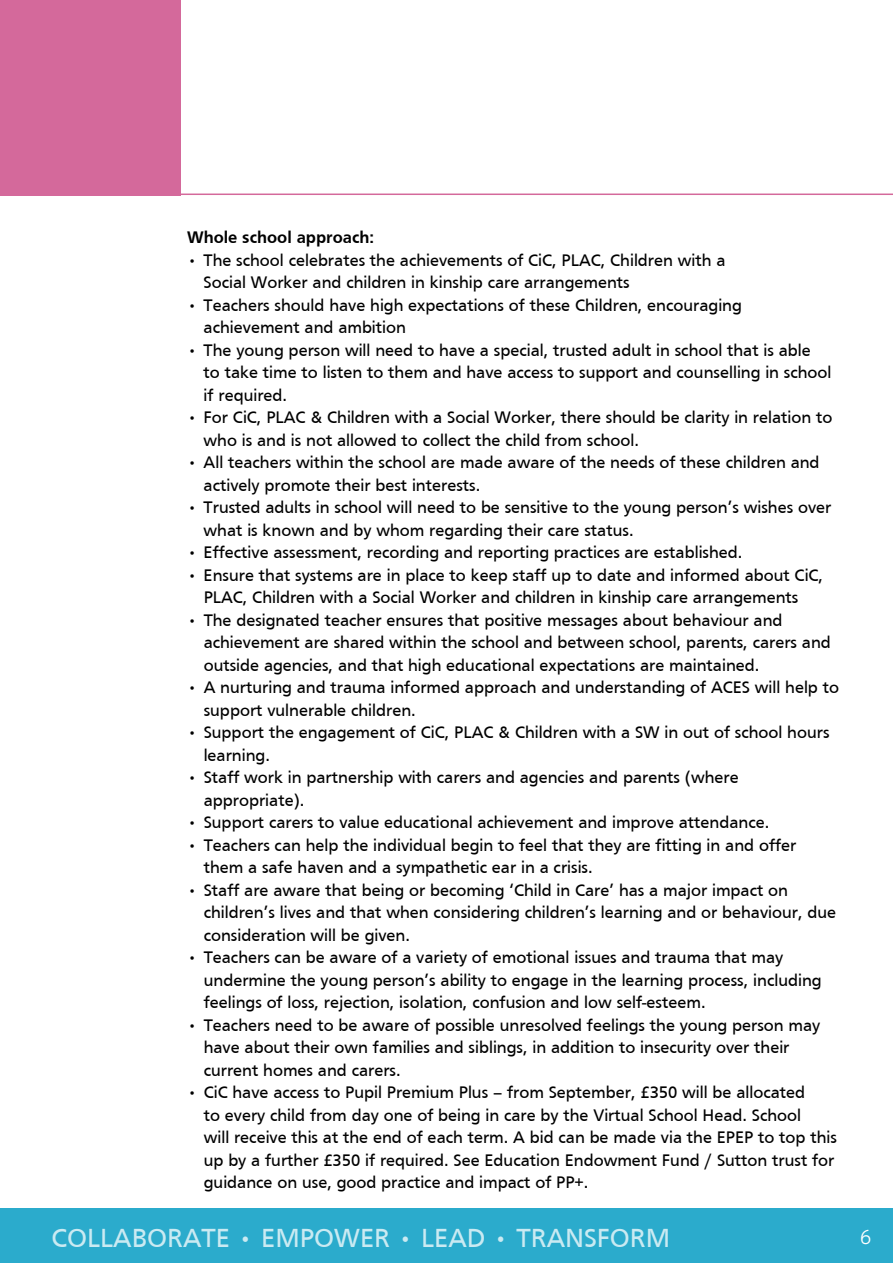
<style>
.page{position:relative;width:893px;height:1263px;background:#fff}
.page>*{position:absolute;margin:0;border:0;box-sizing:border-box;transform-origin:0 0}
.t1{font:27px "Frutiger";color:#caeaf2}
.t2{font:300 19.5px "Aller";color:#fff}
.t3{font:17.25px/22.5px "Frutiger";color:#000}
.t4{font:700 17.25px "Frutiger";color:#000}
</style>
<div class="page">
<div style="left:0;top:1209px;width:893px;height:54px;background:#2babcc"></div>
<hr style="left:181px;top:194px;width:712px;height:1px;background:#d4699b">
<div style="left:0;top:0;width:180px;height:196px;background:#d4699b"></div>
<p class="t4" style="left:187px;top:228px;width:189px">Whole school approach:</p>
<p class="t3" style="left:204px;top:249px;width:523px;text-indent:-17px">• The school celebrates the achievements of CiC, PLAC, Children with a<br>Social Worker and children in kinship care arrangements</p>
<p class="t3" style="left:204px;top:294px;width:540px;text-indent:-17px">• Teachers should have high expectations of these Children, encouraging achievement and ambition</p>
<p class="t3" style="left:204px;top:339px;width:629px;text-indent:-17px">• The young person will need to have a special, trusted adult in school that is able<br>to take time to listen to them and have access to support and counselling in school if required.</p>
<p class="t3" style="left:204px;top:406px;width:630px;text-indent:-17px">• For CiC, PLAC &amp; Children with a Social Worker, there should be clarity in relation to who is and is not allowed to collect the child from school.</p>
<p class="t3" style="left:204px;top:451px;width:617px;text-indent:-17px">• All teachers within the school are made aware of the needs of these children and actively promote their best interests.</p>
<p class="t3" style="left:204px;top:496px;width:629px;text-indent:-17px">• Trusted adults in school will need to be sensitive to the young person’s wishes over what is known and by whom regarding their care status.</p>
<p class="t3" style="left:187px;top:541px;width:557px">• Effective assessment, recording and reporting practices are established.</p>
<p class="t3" style="left:187px;top:564px;width:638px;text-align:center">• Ensure that systems are in place to keep staff up to date and informed about CiC,<br>PLAC, Children with a Social Worker and children in kinship care arrangements</p>
<p class="t3" style="left:204px;top:609px;width:629px;text-indent:-17px">• The designated teacher ensures that positive messages about behaviour and achievement are shared within the school and between school, parents, carers and outside agencies, and that high educational expectations are maintained.</p>
<p class="t3" style="left:204px;top:676px;width:637px;text-indent:-17px">• A nurturing and trauma informed approach and understanding of ACES will help to support vulnerable children.</p>
<p class="t3" style="left:204px;top:721px;width:627px;text-indent:-17px">• Support the engagement of CiC, PLAC &amp; Children with a SW in out of school hours learning.</p>
<p class="t3" style="left:204px;top:766px;width:536px;text-indent:-17px">• Staff work in partnership with carers and agencies and parents (where appropriate).</p>
<p class="t3" style="left:187px;top:811px;width:584px">• Support carers to value educational achievement and improve attendance.</p>
<p class="t3" style="left:204px;top:833px;width:594px;text-indent:-17px">• Teachers can help the individual begin to feel that they are fitting in and offer them a safe haven and a sympathetic ear in a crisis.</p>
<p class="t3" style="left:204px;top:878px;width:634px;text-indent:-17px">• Staff are aware that being or becoming ‘Child in Care’ has a major impact on children’s lives and that when considering children’s learning and or behaviour, due consideration will be given.</p>
<p class="t3" style="left:204px;top:946px;width:619px;text-indent:-17px">• Teachers can be aware of a variety of emotional issues and trauma that may undermine the young person’s ability to engage in the learning process, including feelings of loss, rejection, isolation, confusion and low self-esteem.</p>
<p class="t3" style="left:204px;top:1013px;width:618px;text-indent:-17px">• Teachers need to be aware of possible unresolved feelings the young person may have about their own families and siblings, in addition to insecurity over their current homes and carers.</p>
<p class="t3" style="left:204px;top:1081px;width:635px;text-indent:-17px">• CiC have access to Pupil Premium Plus – from September, £350 will be allocated<br>to every child from day one of being in care by the Virtual School Head. School<br>will receive this at the end of each term. A bid can be made via the EPEP to top this up by a further £350 if required. See Education Endowment Fund / Sutton trust for guidance on use, good practice and impact of PP+.</p>
<h1 class="t1" style="left:52px;top:1222px;width:620px">COLLABORATE • EMPOWER • LEAD • TRANSFORM</h1>
<p class="t2" style="left:860px;top:1225px;width:13px">6</p>
</div>
